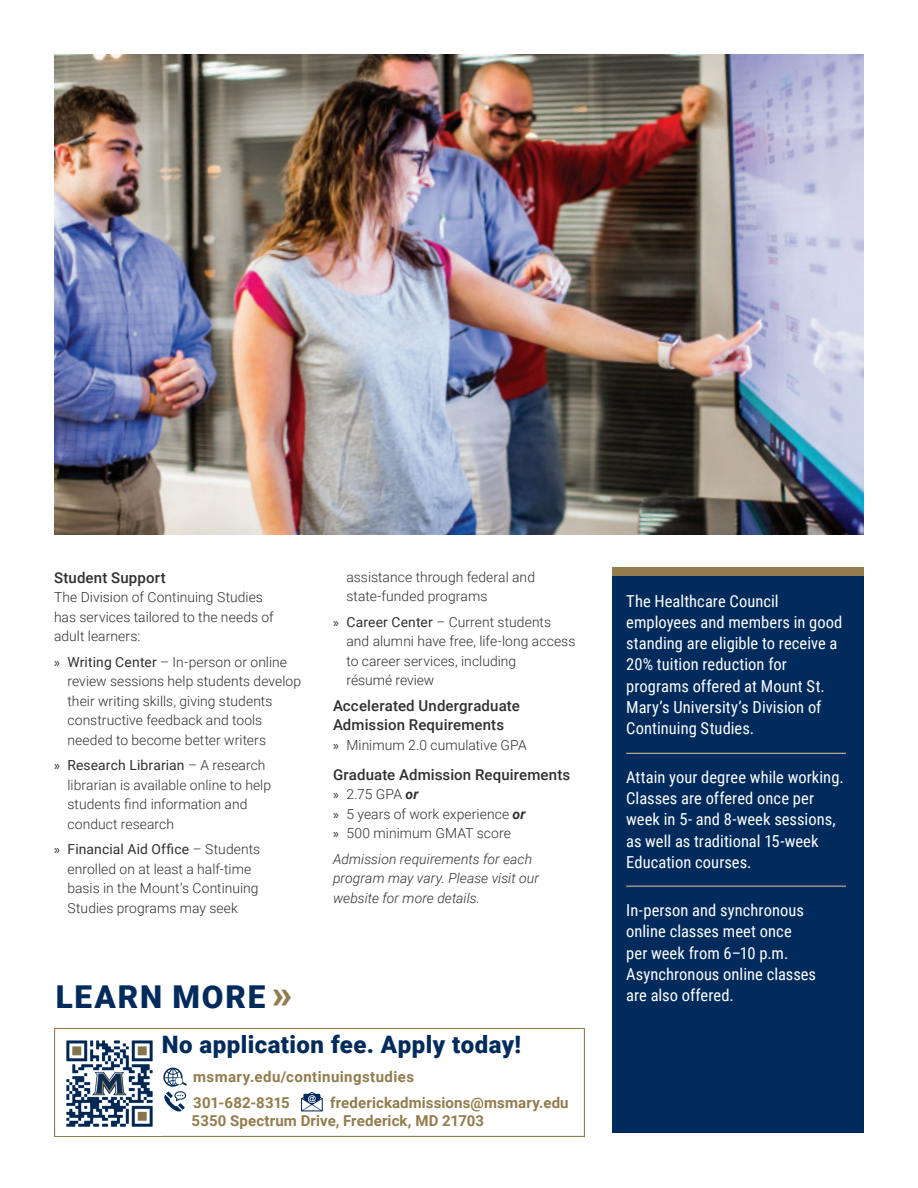
<style>
.page{position:relative;width:918px;height:1188px;background:#fff}
.page>*{position:absolute;margin:0;border:0;box-sizing:border-box;transform-origin:0 0}
.Subhead_1{font:900 31.5px "Roboto";letter-spacing:.06em;color:#002b5c}
.Subhead_1-2{font:900 24px "Roboto";letter-spacing:.02em;color:#002b5c}
.Bullet_Copy{font:16.5px/21.3px "Roboto Condensed";letter-spacing:.005em;color:#fff}
.Subhead_2{font:500 15px/19.5px "Roboto";letter-spacing:.01em;color:#312f30}
.Subhead_1-3{font:700 15px/18px "Roboto";letter-spacing:.01em;color:#937c4d}
.Subhead_1-4{font:700 15px "Roboto";letter-spacing:.03em;color:#937c4d}
.Body_Text{font:300 13.8px/19.5px "Roboto";letter-spacing:.005em;color:#312f30}
.Header_B{font:italic 300 13.8px/19.5px "Roboto";letter-spacing:.005em;color:#312f30}
.s1{font-family:"Myriad Pro";font-weight:400}
.s2{font-weight:400}
.s3{font-size:40.5px;color:#937c4d}
.s4{font-weight:700;font-style:italic}
</style>
<div class="page">
<div style="left:54px;top:1028px;width:531px;height:109px;border:1px solid #937c4d"></div>
<img style="left:54px;top:54px;width:810px;height:481px">
<div style="left:612px;top:576px;width:252px;height:557px;background:#002b5c"></div>
<div style="left:612px;top:567px;width:252px;height:9px;background:#937c4d"></div>
<hr style="left:626px;top:753px;width:220px;height:1px;background:#c8b798">
<hr style="left:626px;top:886px;width:220px;height:1px;background:#c8b798">
<svg style="left:163px;top:1068px;width:24px;height:43px"></svg>
<svg style="left:301px;top:1092px;width:22px;height:19px"></svg>
<img style="left:58px;top:1040px;width:104px;height:96px">
<p class="Subhead_2" style="left:54px;top:567px;width:113px">Student Support</p>
<p class="Body_Text" style="left:54px;top:587px;width:221px">The Division of Continuing Studies has services tailored to the needs of adult learners:</p>
<p class="Body_Text" style="left:68px;top:652px;width:235px;text-indent:-14px"><span class="s1">»</span> <span class="s2">Writing Center</span> – In-person or online review sessions help students develop their writing skills, giving students constructive feedback and tools needed to become better writers</p>
<p class="Body_Text" style="left:68px;top:755px;width:205px;text-indent:-14px"><span class="s1">»</span> <span class="s2">Research Librarian</span> – A research librarian is available online to help students find information and conduct research</p>
<p class="Body_Text" style="left:68px;top:839px;width:194px;text-indent:-14px"><span class="s1">»</span> <span class="s2">Financial Aid Office</span> – Students enrolled on at least a half-time basis in the Mount’s Continuing<br>Studies programs may seek</p>
<p class="Subhead_1" style="left:56px;top:974px;width:238px">LEARN MORE <span class="s3">»</span></p>
<p class="Body_Text" style="left:346px;top:566px;width:190px">assistance through federal and state-funded programs</p>
<p class="Body_Text" style="left:346px;top:611px;width:230px;text-indent:-14px"><span class="s1">»</span> <span class="s2">Career Center</span> – Current students and alumni have free, life-long access to career services, including<br>résumé review</p>
<p class="Subhead_2" style="left:333px;top:695px;width:188px">Accelerated Undergraduate<br>Admission Requirements</p>
<p class="Body_Text" style="left:333px;top:734px;width:195px"><span class="s1">»</span> Minimum 2.0 cumulative GPA</p>
<p class="Subhead_2" style="left:333px;top:764px;width:239px">Graduate Admission Requirements</p>
<p class="Body_Text" style="left:333px;top:784px;width:87px"><span class="s1">»</span> 2.75 GPA <span class="s4">or</span></p>
<p class="Body_Text" style="left:333px;top:803px;width:194px"><span class="s1">»</span> 5 years of work experience <span class="s4">or</span></p>
<p class="Body_Text" style="left:333px;top:823px;width:179px"><span class="s1">»</span> 500 minimum GMAT score</p>
<p class="Header_B" style="left:333px;top:848px;width:208px">Admission requirements for each program may vary. Please visit our website for more details.</p>
<p class="Subhead_1-2" style="left:162px;top:1028px;width:361px">No application fee. Apply today!</p>
<p class="Subhead_1-4" style="left:193px;top:1066px;width:222px">msmary.edu/continuingstudies</p>
<p class="Subhead_1-3" style="left:193px;top:1094px;width:98px">301-682-8315</p>
<p class="Subhead_1-3" style="left:192px;top:1094px;width:379px;text-indent:139px">frederickadmissions@msmary.edu<br>5350 Spectrum Drive, Frederick, MD 21703</p>
<p class="Bullet_Copy" style="left:626px;top:589px;width:218px">The Healthcare Council employees and members in good standing are eligible to receive a<br>20% tuition reduction for programs offered at Mount St.<br>Mary’s University’s Division of<br>Continuing Studies.</p>
<p class="Bullet_Copy" style="left:626px;top:765px;width:219px">Attain your degree while working.<br>Classes are offered once per week in 5- and 8-week sessions, as well as traditional 15-week<br>Education courses.</p>
<p class="Bullet_Copy" style="left:626px;top:899px;width:191px">In-person and synchronous online classes meet once per week from 6–10 p.m.<br>Asynchronous online classes are also offered.</p>
</div>
